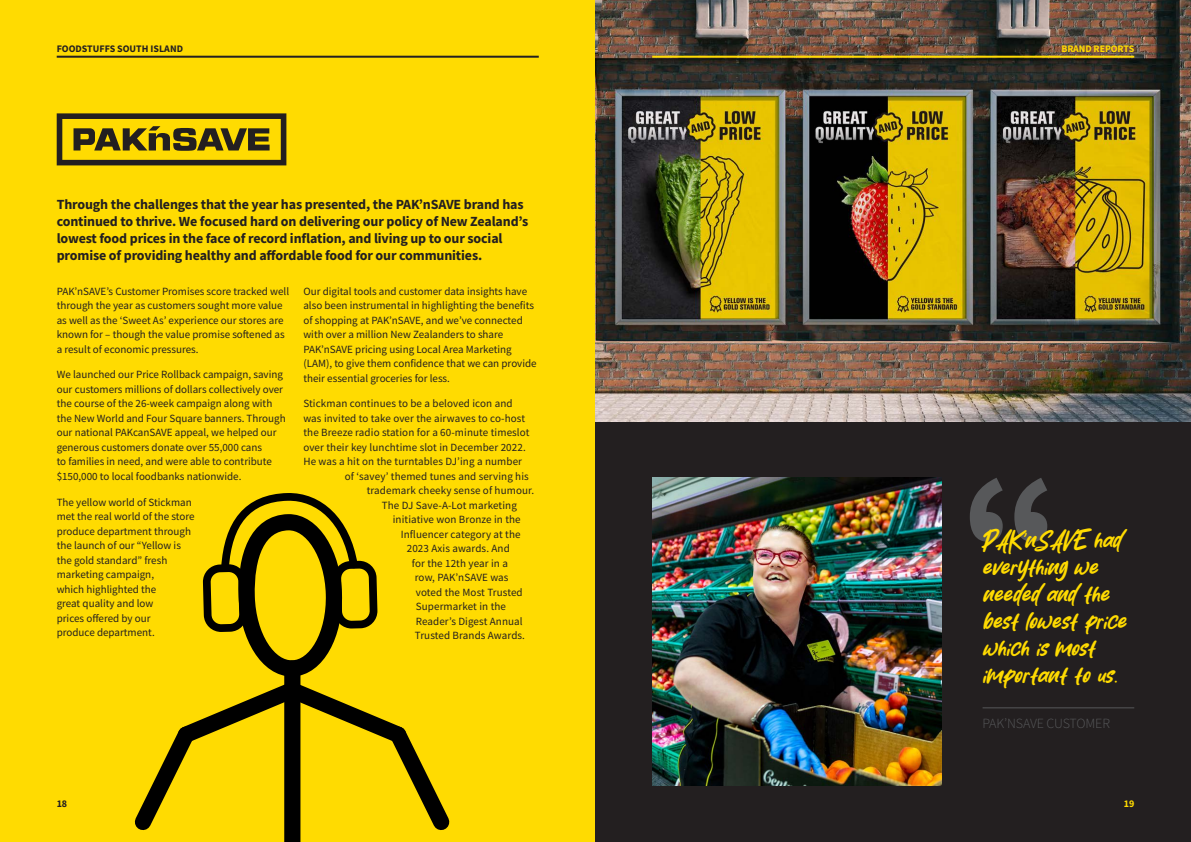
<style>
.page{position:relative;width:1191px;height:842px;background:#fff}
.page>*{position:absolute;margin:0;border:0;box-sizing:border-box;transform-origin:0 0}
.Body_copy{font:20px/27px "Bitcheese";letter-spacing:-.01em;color:#ffdb01}
.intro_body_copy{font:700 14px/17px "Source Sans Pro";letter-spacing:-.01em;color:#231f20}
.intro_body_copy-2{font:300 14px "Source Sans Pro";letter-spacing:-.01em;color:#57585a}
.Body_copy-2{font:11px/14.5px "Source Sans Pro";color:#231f20}
.t1{font:700 10px "Source Sans Pro";color:#231f20}
.t2{font:700 10px "Source Sans Pro";letter-spacing:-.01em;color:#ffdb01}
</style>
<div class="page">
<div style="left:0;top:0;width:595px;height:842px;background:#ffdb01"></div>
<svg style="left:134px;top:493px;width:316px;height:349px"></svg>
<hr style="left:57px;top:56px;width:482px;height:2px;background:#231f20">
<svg style="left:57px;top:113px;width:229px;height:52px"></svg>
<div style="left:595px;top:0;width:596px;height:842px;background:#231f20"></div>
<img style="left:595px;top:0;width:596px;height:421px">
<hr style="left:652px;top:56px;width:482px;height:2px;background:#ffdb01">
<svg style="left:970px;top:478px;width:77px;height:64px"></svg>
<img style="left:652px;top:478px;width:289px;height:307px">
<hr style="left:982px;top:707px;width:152px;height:1px;background:#57585a">
<p class="t1" style="left:57px;top:42px;width:128px">FOODSTUFFS SOUTH ISLAND</p>
<p class="intro_body_copy" style="left:57px;top:196px;width:473px">Through the challenges that the year has presented, the PAK’nSAVE brand has continued to thrive. We focused hard on delivering our policy of New Zealand’s lowest food prices in the face of record inflation, and living up to our social promise of providing healthy and affordable food for our communities.</p>
<p class="Body_copy-2" style="left:57px;top:284px;width:234px">PAK’nSAVE’s Customer Promises score tracked well through the year as customers sought more value as well as the ‘Sweet As’ experience our stores are known for – though the value promise softened as a result of economic pressures.</p>
<p class="Body_copy-2" style="left:57px;top:367px;width:230px">We launched our Price Rollback campaign, saving our customers millions of dollars collectively over the course of the 26-week campaign along with the New World and Four Square banners. Through our national PAKcanSAVE appeal, we helped our generous customers donate over 55,000 cans<br>to families in need, and were able to contribute $150,000 to local foodbanks nationwide.</p>
<p class="Body_copy-2" style="left:57px;top:495px;width:139px">The yellow world of Stickman met the real world of the store produce department through the launch of our “Yellow is the gold standard” fresh marketing campaign,<br>which highlighted the<br>great quality and low<br>prices offered by our<br>produce department.</p>
<p class="Body_copy-2" style="left:303px;top:284px;width:235px">Our digital tools and customer data insights have also been instrumental in highlighting the benefits of shopping at PAK’nSAVE, and we’ve connected with over a million New Zealanders to share PAK’nSAVE pricing using Local Area Marketing (LAM), to give them confidence that we can provide their essential groceries for less.</p>
<p class="Body_copy-2" style="left:303px;top:396px;width:211px">Stickman continues to be a beloved icon and</p>
<p class="Body_copy-2" style="left:303px;top:411px;width:223px">was invited to take over the airwaves to co-host</p>
<p class="Body_copy-2" style="left:303px;top:425px;width:228px">the Breeze radio station for a 60-minute timeslot</p>
<p class="Body_copy-2" style="left:303px;top:440px;width:224px">over their key lunchtime slot in December 2022.</p>
<p class="Body_copy-2" style="left:303px;top:454px;width:220px">He was a hit on the turntables DJ’ing a number</p>
<p class="Body_copy-2" style="left:345px;top:469px;width:185px">of ‘savey’ themed tunes and serving his</p>
<p class="Body_copy-2" style="left:367px;top:483px;width:169px">trademark cheeky sense of humour.</p>
<p class="Body_copy-2" style="left:382px;top:498px;width:137px">The DJ Save-A-Lot marketing</p>
<p class="Body_copy-2" style="left:393px;top:512px;width:129px">initiative won Bronze in the</p>
<p class="Body_copy-2" style="left:401px;top:527px;width:121px">Influencer category at the</p>
<p class="Body_copy-2" style="left:407px;top:541px;width:104px">2023 Axis awards. And</p>
<p class="Body_copy-2" style="left:412px;top:556px;width:98px">for the 12th year in a</p>
<p class="Body_copy-2" style="left:415px;top:570px;width:95px">row, PAK’nSAVE was</p>
<p class="Body_copy-2" style="left:416px;top:585px;width:108px">voted the Most Trusted</p>
<p class="Body_copy-2" style="left:416px;top:599px;width:92px">Supermarket in the</p>
<p class="Body_copy-2" style="left:416px;top:614px;width:108px">Reader’s Digest Annual</p>
<p class="Body_copy-2" style="left:415px;top:628px;width:112px">Trusted Brands Awards.</p>
<p class="t1" style="left:57px;top:797px;width:12px">18</p>
<p class="t2" style="left:1061px;top:42px;width:74px">BRAND REPORTS</p>
<p class="Body_copy" style="left:982px;top:527px;width:147px">PAK’nSAVE had everything we needed and the best lowest price which is most important to us.</p>
<p class="intro_body_copy-2" style="left:982px;top:715px;width:129px">PAK’NSAVE CUSTOMER</p>
<p class="t2" style="left:1123px;top:797px;width:12px">19</p>
</div>
